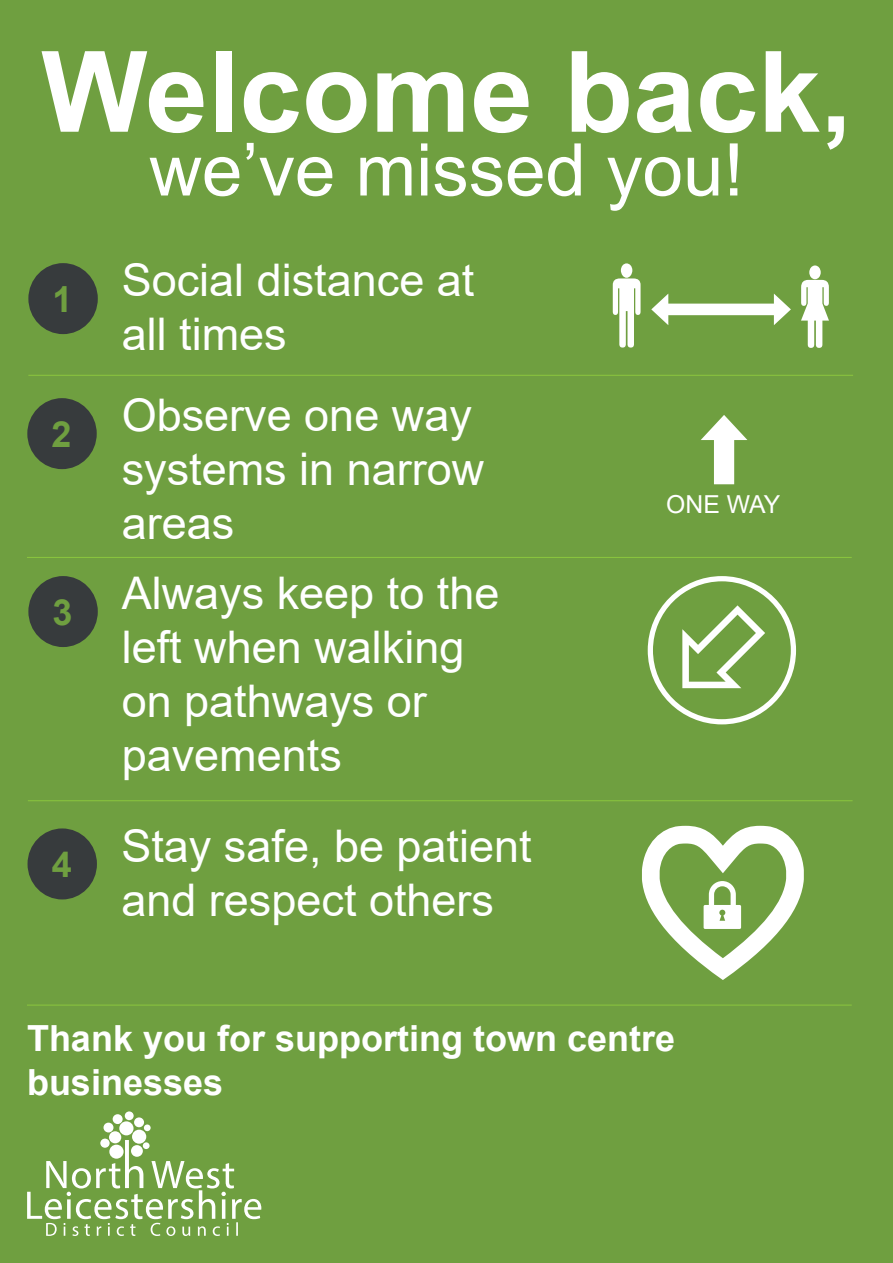
<style>
.page{position:relative;width:893px;height:1263px;background:#6f9f40}
.page>*{position:absolute;margin:0;border:0;box-sizing:border-box;transform-origin:0 0}
.t1{font:700 112.5px "Arial";color:#fff}
.t2{font:72.75px "Arial";color:#fff}
.t3{font:45px/54px "Arial";color:#fff}
.t4{font:700 36px/43.2px "Arial";color:#fff}
.t5{font:700 36px "Arial";color:#6f9f40}
.t6{font:24.75px "Arial";letter-spacing:-.02em;color:#fff}
</style>
<div class="page">
<div style="left:109px;top:1131px;width:12px;height:12px;background:#fff;border-radius:50%"></div>
<div style="left:119px;top:1121px;width:15px;height:14px;background:#fff;border-radius:50%"></div>
<div style="left:134px;top:1117px;width:10px;height:10px;background:#fff;border-radius:50%"></div>
<div style="left:125px;top:1111px;width:9px;height:9px;background:#fff;border-radius:50%"></div>
<div style="left:103px;top:1123px;width:10px;height:9px;background:#fff;border-radius:50%"></div>
<div style="left:132px;top:1130px;width:14px;height:14px;background:#fff;border-radius:50%"></div>
<div style="left:113px;top:1114px;width:10px;height:10px;background:#fff;border-radius:50%"></div>
<div style="left:144px;top:1124px;width:7px;height:7px;background:#fff;border-radius:50%"></div>
<svg style="left:27px;top:1140px;width:234px;height:96px"></svg>
<div style="left:28px;top:263px;width:70px;height:71px;background:#373b3d;border-radius:50%"></div>
<div style="left:27px;top:398px;width:70px;height:71px;background:#373b3d;border-radius:50%"></div>
<div style="left:28px;top:576px;width:70px;height:71px;background:#373b3d;border-radius:50%"></div>
<div style="left:28px;top:828px;width:69px;height:71px;background:#373b3d;border-radius:50%"></div>
<hr style="left:28px;top:375px;width:825px;height:1px;background:#8bc63e">
<hr style="left:27px;top:557px;width:825px;height:1px;background:#8bc63e">
<hr style="left:28px;top:800px;width:825px;height:1px;background:#8bc63e">
<hr style="left:27px;top:1005px;width:825px;height:1px;background:#8bc63e">
<div style="left:662px;top:304px;width:118px;height:11px;background:#fff"></div>
<svg style="left:651px;top:294px;width:17px;height:31px"></svg>
<svg style="left:774px;top:294px;width:17px;height:31px"></svg>
<div style="left:648px;top:576px;width:148px;height:148px;border:5px solid #fff;border-radius:50%"></div>
<svg style="left:642px;top:826px;width:162px;height:154px"></svg>
<div style="left:714px;top:432px;width:20px;height:52px;background:#fff"></div>
<svg style="left:701px;top:415px;width:46px;height:25px"></svg>
<p class="t1" style="left:41px;top:13px;width:812px">Welcome back,</p>
<p class="t2" style="left:149px;top:120px;width:596px">we’ve missed you!</p>
<p class="t5" style="left:53px;top:274px;width:22px">1</p>
<p class="t5" style="left:52px;top:409px;width:22px">2</p>
<p class="t5" style="left:53px;top:587px;width:22px">3</p>
<p class="t5" style="left:52px;top:839px;width:22px">4</p>
<p class="t3" style="left:122px;top:253px;width:354px">Social distance at all times</p>
<p class="t3" style="left:122px;top:388px;width:364px">Observe one way systems in narrow areas</p>
<p class="t3" style="left:122px;top:566px;width:379px">Always keep to the left when walking on pathways or pavements</p>
<p class="t3" style="left:121px;top:819px;width:412px">Stay safe, be patient and respect others</p>
<p class="t6" style="left:666px;top:487px;width:116px">ONE WAY</p>
<p class="t4" style="left:27px;top:1017px;width:650px">Thank you for supporting town centre businesses</p>
</div>
